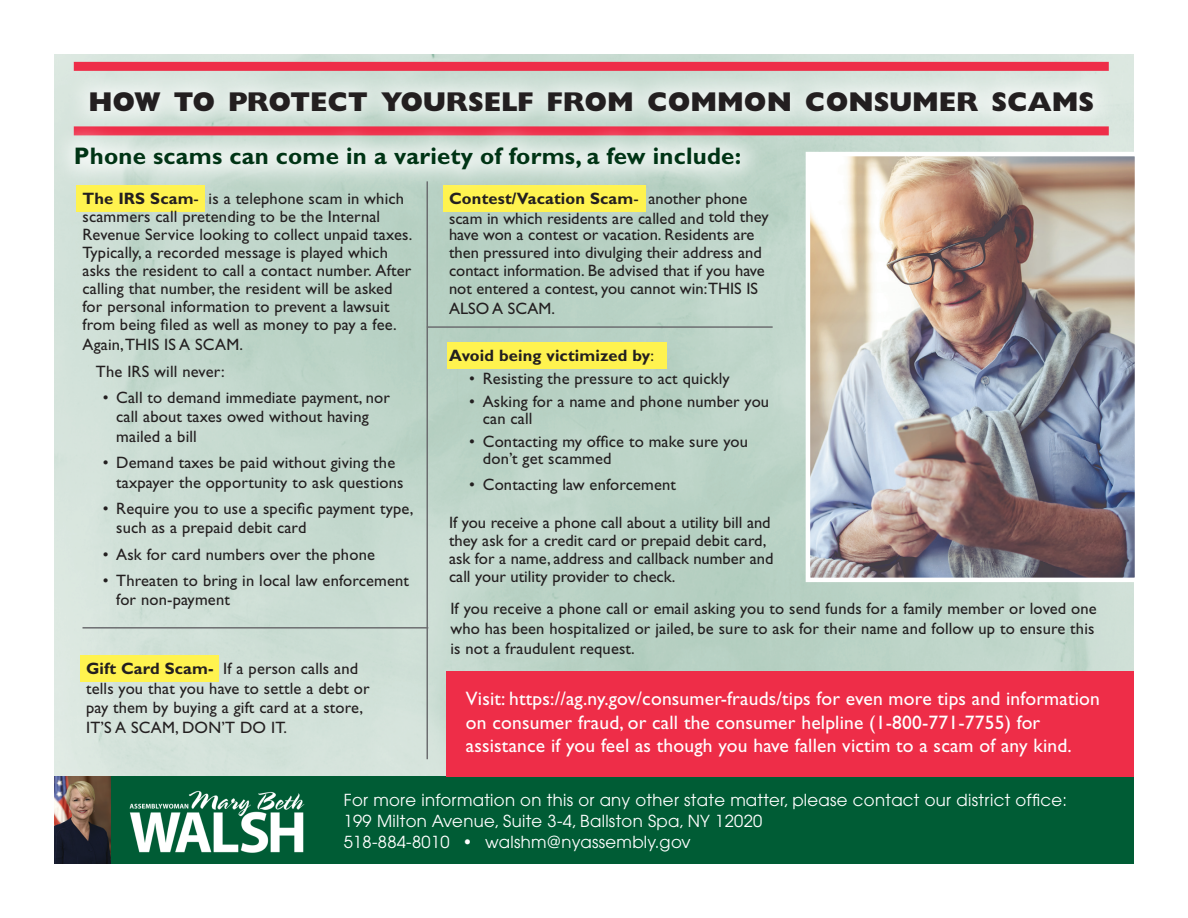
<style>
.page{position:relative;width:1188px;height:918px;background:#fff}
.page>*{position:absolute;margin:0;border:0;box-sizing:border-box;transform-origin:0 0}
.t1{font:800 27.3px "Gill Sans";color:#231f20}
.t2{font:700 24px "Gill Sans";letter-spacing:.01em;color:#003415}
.t3{font:19.5px/23.4px "Gill Sans";letter-spacing:.01em;color:#fff}
.t4{font:16.5px/18px "Gill Sans";letter-spacing:.01em;color:#231f20}
.t5{font:16.5px/21px "Avant Garde";letter-spacing:.02em;color:#fff}
.t6{font:700 16.5px "Gill Sans";letter-spacing:.01em;color:#231f20}
.s1{font-weight:700}
.s2{font-weight:400}
.s3{font-family:"Helvetica";font-stretch:condensed}
</style>
<div class="page">
<img style="left:54px;top:54px;width:1080px;height:723px">
<img style="left:811px;top:157px;width:323px;height:420px">
<div style="left:806px;top:152px;width:333px;height:430px;border:4px solid #fff"></div>
<div style="left:110px;top:777px;width:1024px;height:87px;background:#005c35"></div>
<img style="left:54px;top:777px;width:56px;height:87px">
<div style="left:76px;top:185px;width:128px;height:27px;background:#fff34f"></div>
<div style="left:80px;top:655px;width:139px;height:27px;background:#fff34f"></div>
<div style="left:65px;top:66px;width:1053px;height:71px;background:#fff;opacity:.75"></div>
<div style="left:444px;top:185px;width:202px;height:27px;background:#fff34f"></div>
<div style="left:447px;top:342px;width:219px;height:27px;background:#fff34f"></div>
<div style="left:74px;top:126px;width:1035px;height:9px;background:#ee2d48"></div>
<div style="left:74px;top:62px;width:1035px;height:9px;background:#ee2d48"></div>
<div style="left:50px;top:122px;width:715px;height:73px;background:#fff;opacity:.75"></div>
<div style="left:447px;top:671px;width:687px;height:106px;background:#ee2d48"></div>
<hr style="left:427px;top:181px;width:1px;height:578px;background:#6c6d70">
<hr style="left:427px;top:326px;width:346px;height:2px;background:#6c6d70">
<hr style="left:82px;top:627px;width:346px;height:2px;background:#6c6d70">
<img style="left:129px;top:790px;width:176px;height:63px">
<h1 class="t1" style="left:88px;top:85px;width:1007px">HOW TO PROTECT YOURSELF FROM COMMON CONSUMER SCAMS</h1>
<h2 class="t2" style="left:74px;top:142px;width:669px">Phone scams can come in a variety of forms, a few include:</h2>
<p class="t4" style="left:82px;top:190px;width:331px"><span class="s1">The IRS Scam</span>- is a telephone scam in which scammers call pretending to be the Internal Revenue Service looking to collect unpaid taxes.<br>Typically, a recorded message is played which asks the resident to call a contact number. After calling that number, the resident will be asked for personal information to prevent a lawsuit from being filed as well as money to pay a fee.</p>
<p class="t4" style="left:82px;top:331px;width:162px;line-height:26.5px;text-align:center">Again, THIS IS A SCAM.<br>The IRS will never:</p>
<p class="t4" style="left:116px;top:388px;width:275px;line-height:19.5px;text-indent:-13px">• Call to demand immediate payment, nor call about taxes owed without having mailed a bill</p>
<p class="t4" style="left:116px;top:453px;width:289px;line-height:19.5px;text-indent:-13px">• Demand taxes be paid without giving the taxpayer the opportunity to ask questions</p>
<p class="t4" style="left:116px;top:499px;width:299px;line-height:19.5px;text-indent:-13px">• Require you to use a specific payment type, such as a prepaid debit card</p>
<p class="t4" style="left:103px;top:545px;width:274px">• Ask for card numbers over the phone</p>
<p class="t4" style="left:116px;top:571px;width:294px;line-height:19.5px;text-indent:-13px">• Threaten to bring in local law enforcement for non-payment</p>
<p class="t4" style="left:86px;top:659px;width:285px;line-height:19.5px"><span class="s1">Gift Card Scam-</span> If a person calls and tells you that you have to settle a debt or pay them by buying a gift card at a store, IT’S A SCAM, DON’T DO IT.</p>
<p class="t4" style="left:449px;top:189px;width:321px;line-height:19.5px"><span class="s1">Contest/Vacation Scam</span>- another phone scam in which residents are called and told they</p>
<p class="t4" style="left:449px;top:226px;width:317px">have won a contest or vacation. Residents are then pressured into divulging their address and contact information. Be advised that if you have not entered a contest, you cannot win:THIS IS</p>
<p class="t4" style="left:449px;top:300px;width:107px">ALSO A SCAM.</p>
<p class="t6" style="left:449px;top:346px;width:206px">Avoid being victimized by<span class="s2">:</span></p>
<p class="t4" style="left:469px;top:370px;width:262px">• Resisting the pressure to act quickly</p>
<p class="t4" style="left:483px;top:394px;width:288px;line-height:16.5px;text-indent:-13px">• Asking for a name and phone number you can call</p>
<p class="t4" style="left:483px;top:433px;width:267px;line-height:16.5px;text-indent:-13px">• Contacting my office to make sure you don’t get scammed</p>
<p class="t4" style="left:469px;top:475px;width:208px">• Contacting law enforcement</p>
<p class="t4" style="left:449px;top:513px;width:326px">If you receive a phone call about a utility bill and they ask for a credit card or prepaid debit card, ask for a name, address and callback number and call your utility provider to check.</p>
<p class="t4" style="left:450px;top:599px;width:648px;line-height:19.8px">If you receive a phone call or email asking you to send funds for a family member or loved one who has been hospitalized or jailed, be sure to ask for their name and follow up to ensure this is not a fraudulent request.</p>
<p class="t3" style="left:466px;top:687px;width:636px">Visit: https://ag.ny.gov/consumer-frauds/tips for even more tips and information on consumer fraud, or call the consumer helpline (1-800-771-7755) for assistance if you feel as though you have fallen victim to a scam of any kind.</p>
<p class="t5" style="left:344px;top:790px;width:725px">For more information on this or any other state matter, please contact our district office:<br>199 Milton Avenue, Suite 3-4, Ballston Spa, NY 12020<br>518-884-8010 <span class="s3">•</span> walshm@nyassembly.gov</p>
</div>
